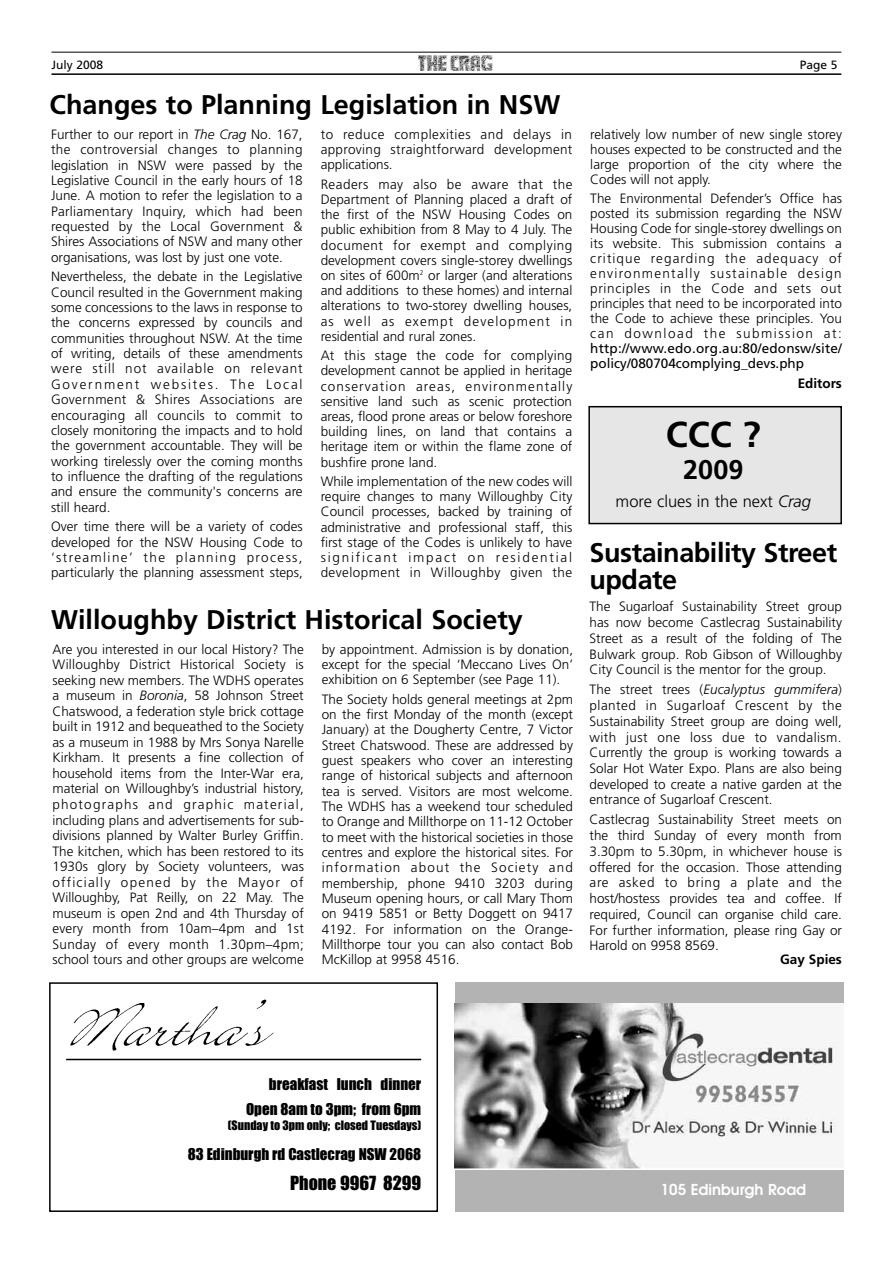
<style>
.page{position:relative;width:893px;height:1263px;background:#fff}
.page>*{position:absolute;margin:0;border:0;box-sizing:border-box;transform-origin:0 0}
.t1{font:700 36px "Frutiger";color:#000}
.t2{font:700 27px/27px "Frutiger";color:#000}
.t3{font:18px "Impact";color:#000}
.t4{font:300 16.5px "Frutiger";color:#000}
.t5{font:15px/25.5px "Impact";color:#000;text-align:right}
.t6{font:600 15px "Avant Garde";color:#fff}
.t7{font:300 13.5px/15.3px "Frutiger";color:#000;text-align:justify}
.t8{font:13.5px/15px "Frutiger";color:#000}
.t9{font:700 13.5px "Frutiger";color:#000}
.t10{font:12px "Impact";color:#000}
.t11{font:12px "Frutiger";color:#000}
.s1{font-style:italic}
</style>
<div class="page">
<hr style="left:51px;top:52px;width:790px;height:1px;background:#000">
<hr style="left:51px;top:73px;width:790px;height:2px;background:#000">
<img style="left:418px;top:56px;width:75px;height:15px">
<img style="left:70px;top:999px;width:204px;height:52px">
<div style="left:49px;top:982px;width:389px;height:230px;border:2px solid #000"></div>
<hr style="left:66px;top:1059px;width:355px;height:1px;background:#000">
<div style="left:454px;top:982px;width:389px;height:230px;background:#b3b3b3"></div>
<img style="left:454px;top:1003px;width:390px;height:166px">
<div style="left:590px;top:407px;width:250px;height:116px;background:#e6e6e6"></div>
<div style="left:588px;top:406px;width:254px;height:118px;border:2px solid #000"></div>
<p class="t11" style="left:51px;top:60px;width:53px">July 2008</p>
<p class="t11" style="left:800px;top:60px;width:39px">Page 5</p>
<h2 class="t2" style="left:50px;top:93px;width:512px">Changes to Planning Legislation in NSW</h2>
<p class="t7" style="left:51px;top:128px;width:253px">Further to our report in <span class="s1">The Crag</span> No. 167, the controversial changes to planning legislation in NSW were passed by the Legislative Council in the early hours of 18<br>June. A motion to refer the legislation to a Parliamentary Inquiry, which had been requested by the Local Government &amp; Shires Associations of NSW and many other organisations, was lost by just one vote.</p>
<p class="t7" style="left:51px;top:270px;width:253px">Nevertheless, the debate in the Legislative Council resulted in the Government making some concessions to the laws in response to the concerns expressed by councils and communities throughout NSW. At the time of writing, details of these amendments were still not available on relevant Government websites. The Local Government &amp; Shires Associations are encouraging all councils to commit to closely monitoring the impacts and to hold the government accountable. They will be working tirelessly over the coming months to influence the drafting of the regulations and ensure the community's concerns are still heard.</p>
<p class="t7" style="left:51px;top:520px;width:253px">Over time there will be a variety of codes developed for the NSW Housing Code to ‘streamline’ the planning process, particularly the planning assessment steps,</p>
<p class="t7" style="left:321px;top:128px;width:253px">to reduce complexities and delays in approving straightforward development applications.</p>
<p class="t7" style="left:321px;top:178px;width:253px">Readers may also be aware that the Department of Planning placed a draft of the first of the NSW Housing Codes on public exhibition from 8 May to 4 July. The document for exempt and complying development covers single-storey dwellings on sites of 600m<sup>2</sup> or larger (and alterations and additions to these homes) and internal alterations to two-storey dwelling houses, as well as exempt development in residential and rural zones.</p>
<p class="t7" style="left:321px;top:349px;width:253px">At this stage the code for complying development cannot be applied in heritage conservation areas, environmentally sensitive land such as scenic protection areas, flood prone areas or below foreshore building lines, on land that contains a heritage item or within the flame zone of bushfire prone land.</p>
<p class="t7" style="left:321px;top:475px;width:253px">While implementation of the new codes will require changes to many Willoughby City Council processes, backed by training of administrative and professional staff, this first stage of the Codes is unlikely to have significant impact on residential development in Willoughby given the</p>
<h2 class="t2" style="left:51px;top:608px;width:473px">Willoughby District Historical Society</h2>
<p class="t7" style="left:52px;top:642px;width:253px">Are you interested in our local History? The Willoughby District Historical Society is seeking new members. The WDHS operates a museum in <span class="s1">Boronia</span>, 58 Johnson Street Chatswood, a federation style brick cottage built in 1912 and bequeathed to the Society as a museum in 1988 by Mrs Sonya Narelle Kirkham. It presents a fine collection of household items from the Inter-War era, material on Willoughby’s industrial history, photographs and graphic material, including plans and advertisements for sub&shy;divisions planned by Walter Burley Griffin.<br>The kitchen, which has been restored to its 1930s glory by Society volunteers, was officially opened by the Mayor of Willoughby, Pat Reilly, on 22 May. The museum is open 2nd and 4th Thursday of every month from 10am–4pm and 1st Sunday of every month 1.30pm–4pm; school tours and other groups are welcome</p>
<p class="t7" style="left:322px;top:642px;width:253px">by appointment. Admission is by donation, except for the special ‘Meccano Lives On’ exhibition on 6 September (see Page 11).</p>
<p class="t7" style="left:322px;top:692px;width:253px">The Society holds general meetings at 2pm on the first Monday of the month (except January) at the Dougherty Centre, 7 Victor Street Chatswood. These are addressed by guest speakers who cover an interesting range of historical subjects and afternoon tea is served. Visitors are most welcome.<br>The WDHS has a weekend tour scheduled to Orange and Millthorpe on 11-12 October to meet with the historical societies in those centres and explore the historical sites. For information about the Society and membership, phone 9410 3203 during Museum opening hours, or call Mary Thom on 9419 5851 or Betty Doggett on 9417<br>4192. For information on the Orange-Millthorpe tour you can also contact Bob McKillop at 9958 4516.</p>
<p class="t7" style="left:590px;top:128px;width:253px">relatively low number of new single storey houses expected to be constructed and the large proportion of the city where the Codes will not apply.</p>
<p class="t7" style="left:590px;top:192px;width:253px">The Environmental Defender’s Office has posted its submission regarding the NSW Housing Code for single-storey dwellings on its website. This submission contains a critique regarding the adequacy of environmentally sustainable design principles in the Code and sets out principles that need to be incorporated into the Code to achieve these principles. You can download the submission at:</p>
<p class="t8" style="left:590px;top:342px;width:253px">http://www.edo.org.au:80/edonsw/site/ policy/080704complying_devs.php</p>
<p class="t9" style="left:798px;top:377px;width:46px">Editors</p>
<h1 class="t1" style="left:666px;top:419px;width:97px">CCC ?</h1>
<h2 class="t2" style="left:683px;top:458px;width:62px">2009</h2>
<p class="t4" style="left:616px;top:495px;width:197px">more clues in the next <span class="s1">Crag</span></p>
<h2 class="t2" style="left:590px;top:541px;width:249px">Sustainability Street update</h2>
<p class="t7" style="left:589px;top:600px;width:254px;line-height:15.8px">The Sugarloaf Sustainability Street group has now become Castlecrag Sustainability Street as a result of the folding of The Bulwark group. Rob Gibson of Willoughby City Council is the mentor for the group.</p>
<p class="t7" style="left:590px;top:683px;width:254px;line-height:15.8px">The street trees (<span class="s1">Eucalyptus gummifera</span>) planted in Sugarloaf Crescent by the Sustainability Street group are doing well, with just one loss due to vandalism.<br>Currently the group is working towards a Solar Hot Water Expo. Plans are also being developed to create a native garden at the entrance of Sugarloaf Crescent.</p>
<p class="t7" style="left:590px;top:813px;width:254px;line-height:15.8px">Castlecrag Sustainability Street meets on the third Sunday of every month from 3.30pm to 5.30pm, in whichever house is offered for the occasion. Those attending are asked to bring a plate and the host/hostess provides tea and coffee. If required, Council can organise child care.<br>For further information, please ring Gay or Harold on 9958 8569.</p>
<p class="t9" style="left:780px;top:954px;width:63px">Gay Spies</p>
<p class="t5" style="left:246px;top:1072px;width:177px">breakfast lunch dinner<br>Open 8am to 3pm; from 6pm</p>
<p class="t10" style="left:228px;top:1119px;width:195px">(Sunday to 3pm only; closed Tuesdays)</p>
<p class="t5" style="left:188px;top:1142px;width:235px">83 Edinburgh rd Castlecrag NSW 2068</p>
<h3 class="t3" style="left:290px;top:1173px;width:132px">Phone 9967 8299</h3>
<p class="t6" style="left:661px;top:1184px;width:147px">105 Edinburgh Road</p>
</div>
